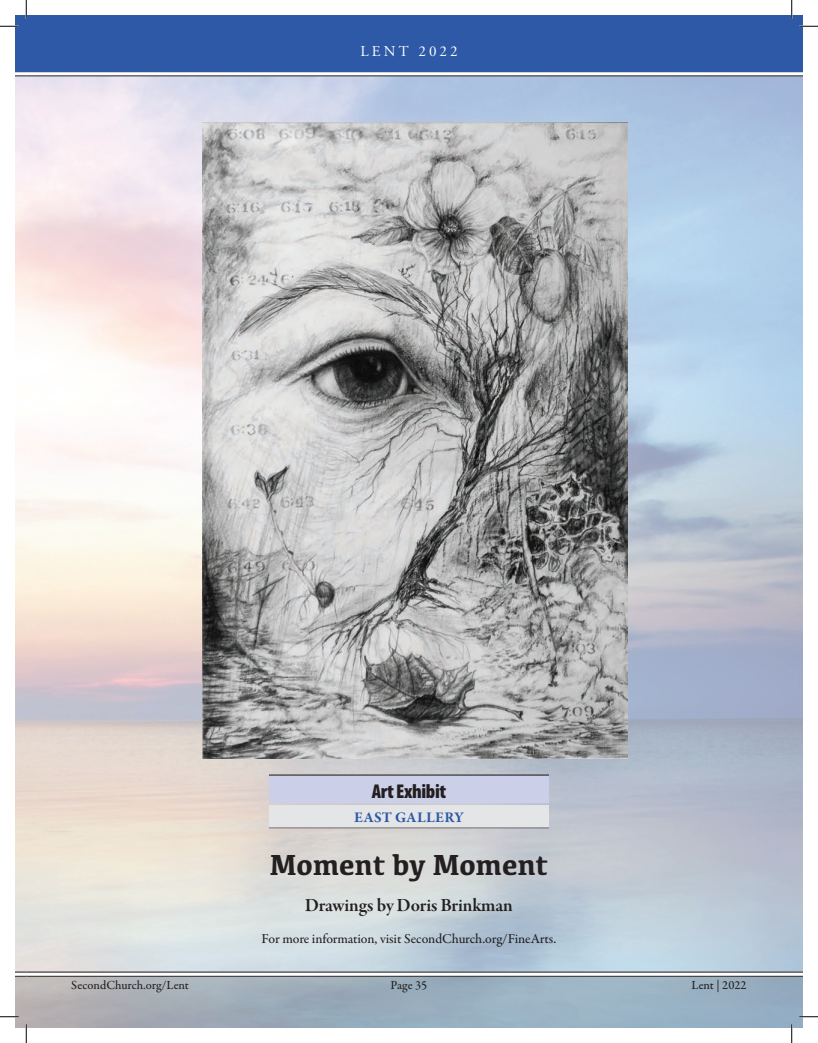
<style>
.page{position:relative;width:818px;height:1043px;background:#fff}
.page>*{position:absolute;margin:0;border:0;box-sizing:border-box;transform-origin:0 0}
.t1{font:700 30px "Kefa";letter-spacing:-.005em;color:#231f20}
.t2{font:900 condensed 20px "Myriad Pro";letter-spacing:-.02em;color:#231f20}
.t3{font:18.75px "Garamond Premr Pro Smbd Subh";letter-spacing:-.005em;color:#231f20}
.t4{font:700 15px "Garamond Premr Pro";letter-spacing:.015em;color:#2e59a7}
.t5{font:15px "Adobe Garamond Pro";letter-spacing:.205em;color:#fff}
.t6{font:500 13.75px "Garamond Premr Pro";letter-spacing:-.015em;color:#231f20}
.t7{font:500 12.5px "Garamond Premr Pro";color:#231f20}
</style>
<div class="page">
<img style="left:15px;top:76px;width:787px;height:895px">
<svg style="left:26px;top:976px;width:776px;height:52px;fill:#9bafbd"></svg>
<svg style="left:15px;top:976px;width:11px;height:52px"></svg>
<svg style="left:15px;top:971px;width:11px;height:5px"></svg>
<svg style="left:26px;top:972px;width:776px;height:3px"></svg>
<hr style="left:26px;top:971px;width:776px;height:1px;background:#231f20">
<hr style="left:26px;top:975px;width:776px;height:1px;background:#231f20">
<svg style="left:15px;top:71px;width:11px;height:5px"></svg>
<hr style="left:26px;top:71px;width:776px;height:1px;background:#231f20">
<hr style="left:26px;top:75px;width:776px;height:1px;background:#231f20">
<img style="left:202px;top:122px;width:425px;height:636px">
<hr style="left:269px;top:774px;width:280px;height:1px;background:#231f20">
<div style="left:269px;top:775px;width:280px;height:28px;background:#cbcfe8"></div>
<hr style="left:269px;top:827px;width:280px;height:1px;background:#231f20">
<div style="left:269px;top:805px;width:280px;height:22px;background:#e4e5e7"></div>
<div style="left:26px;top:15px;width:776px;height:56px;background:#2e59a7"></div>
<div style="left:15px;top:15px;width:11px;height:56px;background:#2e59a7"></div>
<svg style="left:0;top:25px;width:19px;height:2px"></svg>
<svg style="left:799px;top:25px;width:19px;height:2px"></svg>
<svg style="left:0;top:1015px;width:19px;height:2px"></svg>
<svg style="left:799px;top:1015px;width:19px;height:2px"></svg>
<svg style="left:25px;top:0;width:2px;height:19px"></svg>
<svg style="left:25px;top:1024px;width:2px;height:18px"></svg>
<svg style="left:791px;top:0;width:1px;height:19px"></svg>
<svg style="left:790px;top:1024px;width:2px;height:18px"></svg>
<p class="t5" style="left:360px;top:42px;width:99px">LENT 2022</p>
<h2 class="t2" style="left:372px;top:778px;width:76px">Art Exhibit</h2>
<p class="t4" style="left:354px;top:808px;width:111px">EAST GALLERY</p>
<h1 class="t1" style="left:270px;top:845px;width:280px">Moment by Moment</h1>
<h3 class="t3" style="left:305px;top:894px;width:209px">Drawings by Doris Brinkman</h3>
<p class="t6" style="left:262px;top:930px;width:296px">For more information, visit SecondChurch.org/FineArts.</p>
<p class="t7" style="left:71px;top:977px;width:119px">SecondChurch.org/Lent</p>
<p class="t7" style="left:390px;top:977px;width:38px">Page 35</p>
<p class="t7" style="left:691px;top:977px;width:57px">Lent | 2022</p>
</div>
